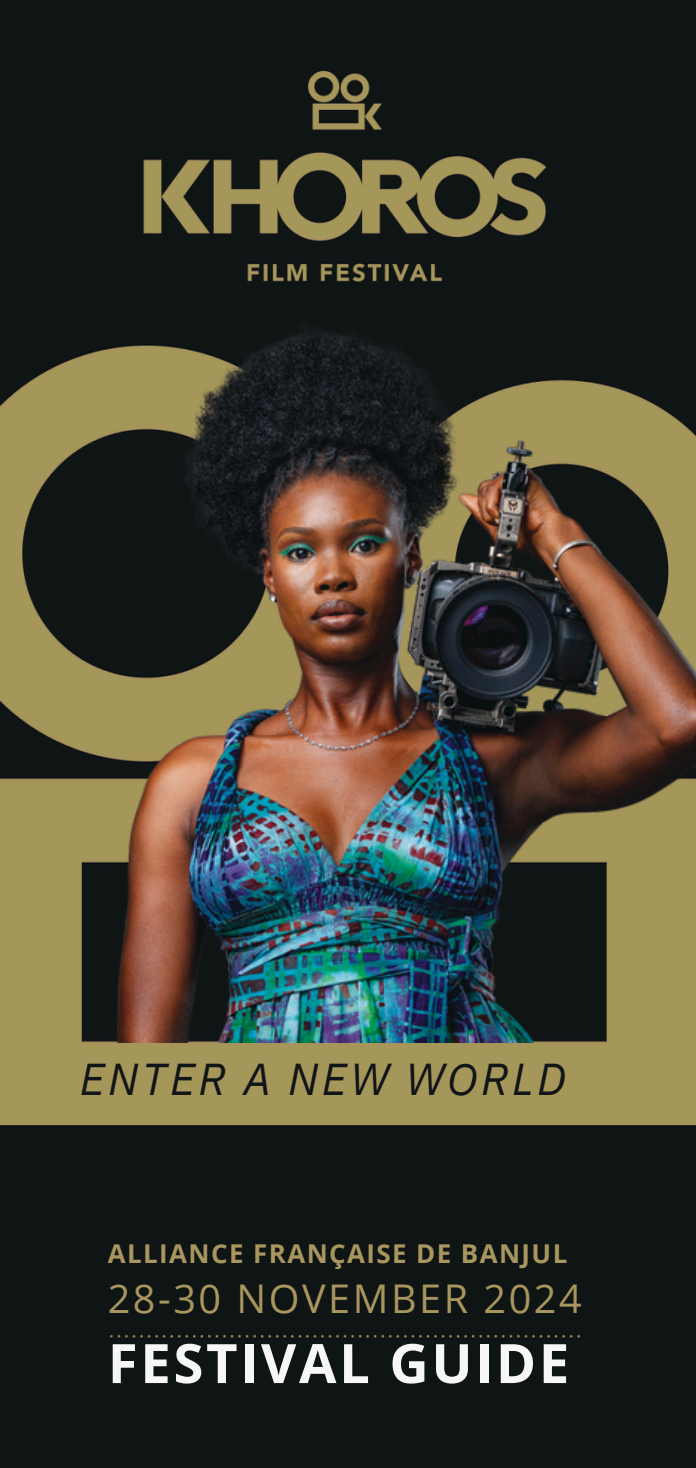
<style>
.page{position:relative;width:696px;height:1468px;background:#fff}
.page>*{position:absolute;margin:0;border:0;box-sizing:border-box;transform-origin:0 0}
.t1{font:700 54.25px "Open Sans";letter-spacing:.05em;color:#f7f7f5}
.t2{font:italic 44.45px "IBM Plex Sans";letter-spacing:.075em;color:#121518}
.t3{font:39.55px "Open Sans";letter-spacing:.065em;color:#a8965e}
.t4{font:700 25.9px "Open Sans";letter-spacing:.055em;color:#a8965e}
</style>
<div class="page">
<img style="left:0;top:0;width:696px;height:1467px">
<img style="left:10px;top:315px;width:686px;height:727px">
<p class="t2" style="left:80px;top:1049px;width:488px">ENTER A NEW WORLD</p>
<h1 class="t4" style="left:108px;top:1235px;width:461px">ALLIANCE FRANÇAISE DE BANJUL</h1>
<p class="t3" style="left:108px;top:1270px;width:475px">28-30 NOVEMBER 2024</p>
<p class="t1" style="left:108px;top:1325px;width:463px">FESTIVAL GUIDE</p>
</div>
